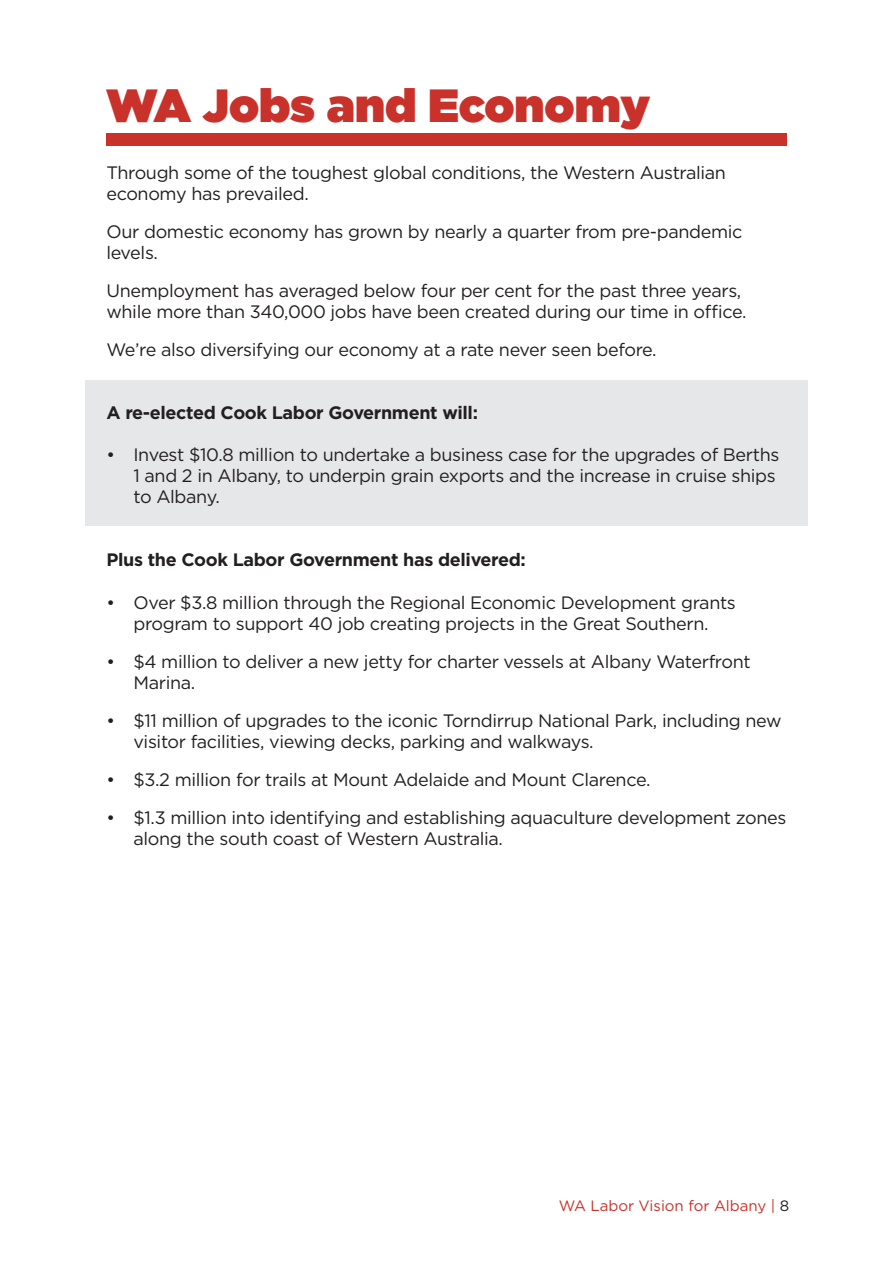
<style>
.page{position:relative;width:893px;height:1263px;background:#fff}
.page>*{position:absolute;margin:0;border:0;box-sizing:border-box;transform-origin:0 0}
.t1{font:900 46.5px "Gotham";color:#c9312b}
.t2{font:18px/21px "Gotham";letter-spacing:-.02em;color:#231f20}
.t3{font:700 18px "Gotham";letter-spacing:-.02em;color:#231f20}
.t4{font:15px "Gotham";color:#c9312b}
.s1{color:#231f20}
</style>
<div class="page">
<div style="left:85px;top:380px;width:723px;height:145px;background:#e6e7e9"></div>
<div style="left:106px;top:134px;width:680px;height:12px;background:#c9312b"></div>
<h1 class="t1" style="left:106px;top:72px;width:546px">WA Jobs and Economy</h1>
<p class="t2" style="left:106px;top:161px;width:621px">Through some of the toughest global conditions, the Western Australian economy has prevailed.</p>
<p class="t2" style="left:106px;top:220px;width:637px">Our domestic economy has grown by nearly a quarter from pre-pandemic levels.</p>
<p class="t2" style="left:106px;top:280px;width:642px">Unemployment has averaged below four per cent for the past three years, while more than 340,000 jobs have been created during our time in office.</p>
<p class="t2" style="left:106px;top:339px;width:552px">We’re also diversifying our economy at a rate never seen before.</p>
<p class="t3" style="left:106px;top:400px;width:373px">A re-elected Cook Labor Government will:</p>
<p class="t2" style="left:133px;top:444px;width:647px;text-indent:-27px">• Invest $10.8 million to undertake a business case for the upgrades of Berths<br>1 and 2 in Albany, to underpin grain exports and the increase in cruise ships to Albany.</p>
<p class="t3" style="left:106px;top:548px;width:421px">Plus the Cook Labor Government has delivered:</p>
<p class="t2" style="left:106px;top:591px;width:631px;text-align:center">• Over $3.8 million through the Regional Economic Development grants program to support 40 job creating projects in the Great Southern.</p>
<p class="t2" style="left:133px;top:650px;width:619px;text-indent:-27px">• $4 million to deliver a new jetty for charter vessels at Albany Waterfront<br>Marina.</p>
<p class="t2" style="left:133px;top:709px;width:650px;text-indent:-27px">• $11 million of upgrades to the iconic Torndirrup National Park, including new visitor facilities, viewing decks, parking and walkways.</p>
<p class="t2" style="left:106px;top:768px;width:546px">• $3.2 million for trails at Mount Adelaide and Mount Clarence.</p>
<p class="t2" style="left:133px;top:806px;width:655px;text-indent:-27px">• $1.3 million into identifying and establishing aquaculture development zones along the south coast of Western Australia.</p>
<p class="t4" style="left:559px;top:1196px;width:232px">WA Labor Vision for Albany | <span class="s1">8</span></p>
</div>
